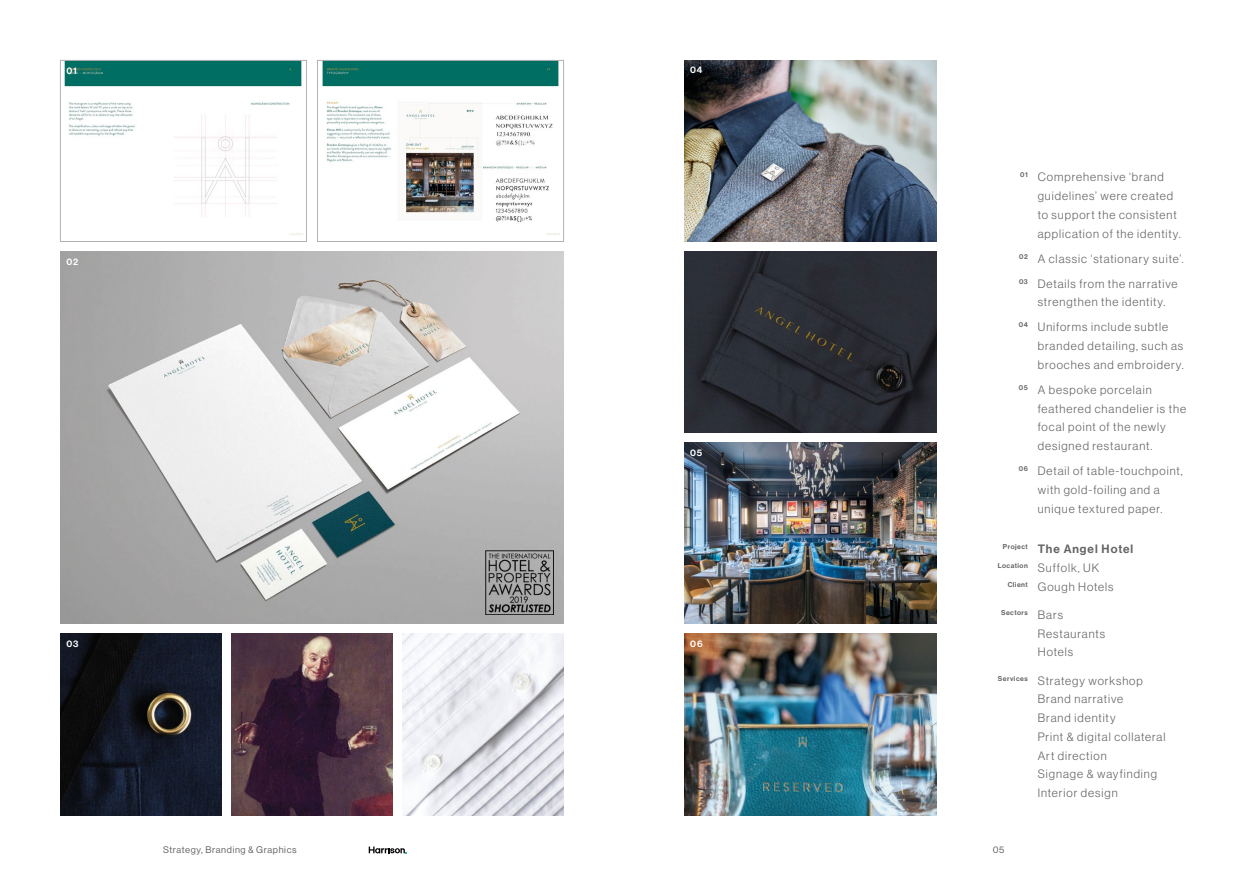
<style>
.page{position:relative;width:1248px;height:886px;background:#fff}
.page>*{position:absolute;margin:0;border:0;box-sizing:border-box;transform-origin:0 0}
.t1{font:11.88px/18.8px "N Haas Grotesk DS Std 45 Lt";letter-spacing:.08em;color:#646363}
.t2{font:11.88px "N Haas Grotesk DS Std 65 Md";letter-spacing:.085em;color:#646363}
.t3{font:9.38px "N Haas Grotesk DS Std 55 Rg";letter-spacing:.065em;color:#646363}
.t4{font:9.38px "N Haas Grotesk DS Std 65 Md";letter-spacing:.09em;color:#fff}
.t5{font:6.88px "N Haas Grotesk DS Std 65 Md";letter-spacing:.07em;color:#646363}
.s1{font-family:"N Haas Grotesk DS Std 45 Lt";font-size:11.88px}
</style>
<div class="page">
<svg style="left:369px;top:846px;width:38px;height:7px"></svg>
<img style="left:684px;top:251px;width:251px;height:182px">
<img style="left:684px;top:442px;width:251px;height:182px">
<img style="left:684px;top:60px;width:251px;height:182px">
<img style="left:684px;top:634px;width:251px;height:181px">
<img style="left:60px;top:634px;width:161px;height:181px">
<img style="left:64px;top:62px;width:239px;height:173px">
<div style="left:60px;top:60px;width:246px;height:182px;border:1px solid #b3b2b2"></div>
<img style="left:322px;top:62px;width:238px;height:173px">
<div style="left:317px;top:60px;width:246px;height:182px;border:1px solid #b3b2b2"></div>
<img style="left:231px;top:634px;width:161px;height:181px">
<img style="left:403px;top:634px;width:160px;height:181px">
<img style="left:60px;top:251px;width:503px;height:373px">
<img style="left:485px;top:550px;width:68px;height:64px">
<p class="t4" style="left:66px;top:65px;width:12px">01</p>
<p class="t4" style="left:66px;top:256px;width:13px">02</p>
<p class="t4" style="left:66px;top:638px;width:14px">03</p>
<p class="t4" style="left:690px;top:65px;width:14px">04</p>
<p class="t4" style="left:690px;top:447px;width:14px">05</p>
<p class="t4" style="left:690px;top:638px;width:14px">06</p>
<p class="t1" style="left:1037px;top:168px;width:144px;text-indent:-17px"><sup>01</sup> Comprehensive ‘brand guidelines’ were created to support the consistent application of the identity.</p>
<p class="t1" style="left:1018px;top:246px;width:166px;line-height:25px"><sup>02</sup> A classic ‘stationary suite’.<br><sup>03</sup> Details from the narrative</p>
<p class="t1" style="left:1018px;top:290px;width:151px;line-height:25px;text-align:right">strengthen the identity.<br><sup>04</sup> Uniforms include subtle</p>
<p class="t1" style="left:1037px;top:336px;width:147px">branded detailing, such as brooches and embroidery.</p>
<p class="t1" style="left:1037px;top:380px;width:150px;text-indent:-19px"><sup>05</sup> A bespoke porcelain feathered chandelier is the focal point of the newly designed restaurant.</p>
<p class="t1" style="left:1018px;top:461px;width:165px;text-align:center"><sup>06</sup> Detail of table-touchpoint, with gold-foiling and a<br>unique textured paper.</p>
<p class="t2" style="left:1002px;top:542px;width:132px"><sup>Project</sup> The Angel Hotel</p>
<p class="t1" style="left:1007px;top:558px;width:107px;text-indent:-10px"><sup>Location</sup> Suffolk, UK<br><sup>Client</sup> Gough Hotels</p>
<p class="t5" style="left:1000px;top:608px;width:63px">Sectors <span class="s1">Bars</span></p>
<p class="t1" style="left:1037px;top:624px;width:69px">Restaurants<br>Hotels</p>
<p class="t1" style="left:1037px;top:671px;width:129px;text-indent:-40px"><sup>Services</sup> Strategy workshop<br>Brand narrative<br>Brand identity<br>Print &amp; digital collateral<br>Art direction<br>Signage &amp; wayfinding<br>Interior design</p>
<p class="t3" style="left:163px;top:845px;width:135px">Strategy, Branding &amp; Graphics</p>
<p class="t3" style="left:992px;top:845px;width:13px">05</p>
</div>
